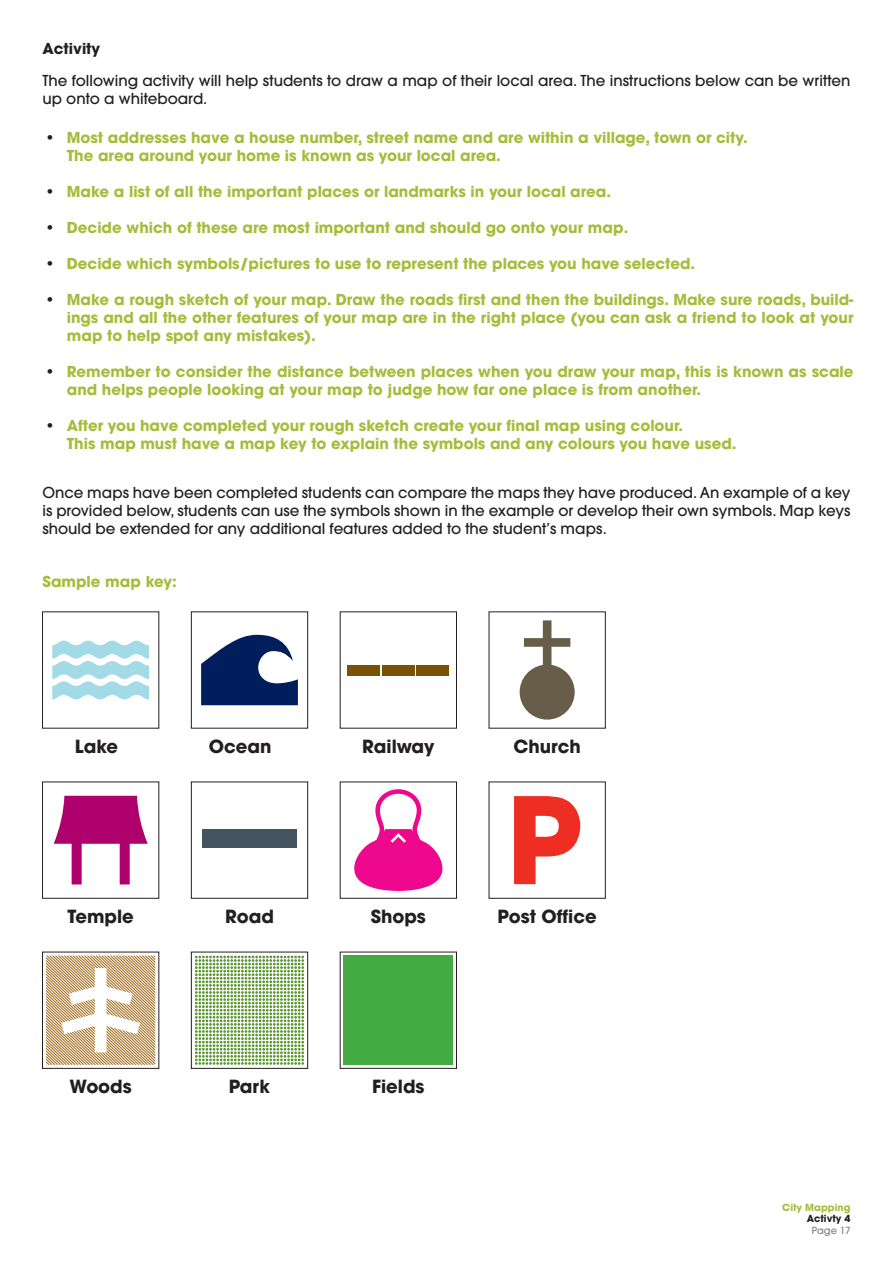
<style>
.page{position:relative;width:893px;height:1263px;background:#fff}
.page>*{position:absolute;margin:0;border:0;box-sizing:border-box;transform-origin:0 0}
.t1{font:700 18px "Avant Garde";color:#231f20}
.t2{font:700 15px/18px "Avant Garde";color:#a8bb3d}
.t3{font:500 15px/18px "Avant Garde";color:#231f20;text-align:justify}
.t4{font:700 15px "Avant Garde";color:#231f20}
.t5{font:700 9.75px "Avant Garde";color:#a8bb3d}
.t6{font:700 9.75px "Avant Garde";color:#231f20}
.t7{font:500 9.75px "Avant Garde";color:#808285}
</style>
<div class="page">
<div style="left:42px;top:781px;width:117px;height:118px;border:1px solid #231f20"></div>
<svg style="left:52px;top:641px;width:97px;height:59px"></svg>
<div style="left:191px;top:611px;width:117px;height:117px;border:1px solid #231f20"></div>
<svg style="left:201px;top:635px;width:97px;height:70px"></svg>
<div style="left:348px;top:665px;width:32px;height:10px;background:#795100"></div>
<div style="left:382px;top:665px;width:32px;height:10px;background:#795100"></div>
<div style="left:417px;top:665px;width:32px;height:10px;background:#795100"></div>
<div style="left:340px;top:781px;width:117px;height:118px;border:1px solid #231f20"></div>
<svg style="left:339px;top:789px;width:118px;height:102px"></svg>
<div style="left:489px;top:781px;width:117px;height:118px;border:1px solid #231f20"></div>
<div style="left:191px;top:781px;width:117px;height:118px;border:1px solid #231f20"></div>
<svg style="left:514px;top:796px;width:66px;height:88px"></svg>
<svg style="left:520px;top:620px;width:55px;height:100px"></svg>
<div style="left:202px;top:829px;width:95px;height:19px;background:#45555f"></div>
<div style="left:42px;top:952px;width:117px;height:117px;border:1px solid #231f20"></div>
<div style="left:340px;top:952px;width:117px;height:117px;border:1px solid #231f20"></div>
<div style="left:344px;top:955px;width:109px;height:110px;background:#44aa42"></div>
<div style="left:191px;top:952px;width:117px;height:117px;border:1px solid #231f20"></div>
<svg style="left:195px;top:956px;width:109px;height:109px"></svg>
<svg style="left:54px;top:796px;width:94px;height:88px"></svg>
<svg style="left:46px;top:955px;width:109px;height:110px"></svg>
<p class="t4" style="left:43px;top:43px;width:59px">Activity</p>
<p class="t3" style="left:43px;top:73px;width:809px">The following activity will help students to draw a map of their local area. The instructions below can be written up onto a whiteboard.</p>
<p class="t3" style="left:46px;top:130px;width:11px">•</p>
<p class="t3" style="left:46px;top:184px;width:11px">•</p>
<p class="t3" style="left:46px;top:220px;width:11px">•</p>
<p class="t3" style="left:46px;top:256px;width:11px">•</p>
<p class="t3" style="left:46px;top:292px;width:11px">•</p>
<p class="t3" style="left:46px;top:364px;width:11px">•</p>
<p class="t3" style="left:46px;top:418px;width:11px">•</p>
<p class="t2" style="left:67px;top:130px;width:682px">Most addresses have a house number, street name and are within a village, town or city.<br>The area around your home is known as your local area.</p>
<p class="t2" style="left:67px;top:184px;width:546px">Make a list of all the important places or landmarks in your local area.</p>
<p class="t2" style="left:67px;top:220px;width:563px">Decide which of these are most important and should go onto your map.</p>
<p class="t2" style="left:67px;top:256px;width:630px">Decide which symbols/pictures to use to represent the places you have selected.</p>
<p class="t2" style="left:67px;top:292px;width:788px;text-align:justify">Make a rough sketch of your map. Draw the roads first and then the buildings. Make sure roads, build&shy;ings and all the other features of your map are in the right place (you can ask a friend to look at your map to help spot any mistakes).</p>
<p class="t2" style="left:67px;top:364px;width:788px">Remember to consider the distance between places when you draw your map, this is known as scale and helps people looking at your map to judge how far one place is from another.</p>
<p class="t2" style="left:67px;top:418px;width:671px">After you have completed your rough sketch create your final map using colour.<br>This map must have a map key to explain the symbols and any colours you have used.</p>
<p class="t3" style="left:43px;top:485px;width:809px">Once maps have been completed students can compare the maps they have produced. An example of a key is provided below, students can use the symbols shown in the example or develop their own symbols. Map keys should be extended for any additional features added to the student’s maps.</p>
<p class="t2" style="left:43px;top:574px;width:136px">Sample map key:</p>
<p class="t1" style="left:75px;top:740px;width:45px">Lake</p>
<p class="t1" style="left:209px;top:740px;width:64px">Ocean</p>
<p class="t1" style="left:362px;top:740px;width:74px">Railway</p>
<p class="t1" style="left:513px;top:740px;width:69px">Church</p>
<p class="t1" style="left:67px;top:910px;width:68px">Temple</p>
<p class="t1" style="left:225px;top:910px;width:50px">Road</p>
<p class="t1" style="left:371px;top:910px;width:57px">Shops</p>
<p class="t1" style="left:498px;top:910px;width:101px">Post Office</p>
<p class="t1" style="left:69px;top:1080px;width:64px">Woods</p>
<p class="t1" style="left:229px;top:1080px;width:43px">Park</p>
<p class="t1" style="left:372px;top:1080px;width:54px">Fields</p>
<p class="t5" style="left:782px;top:1203px;width:70px">City Mapping</p>
<p class="t6" style="left:807px;top:1215px;width:45px">Activty 4</p>
<p class="t7" style="left:812px;top:1227px;width:40px">Page 17</p>
</div>
